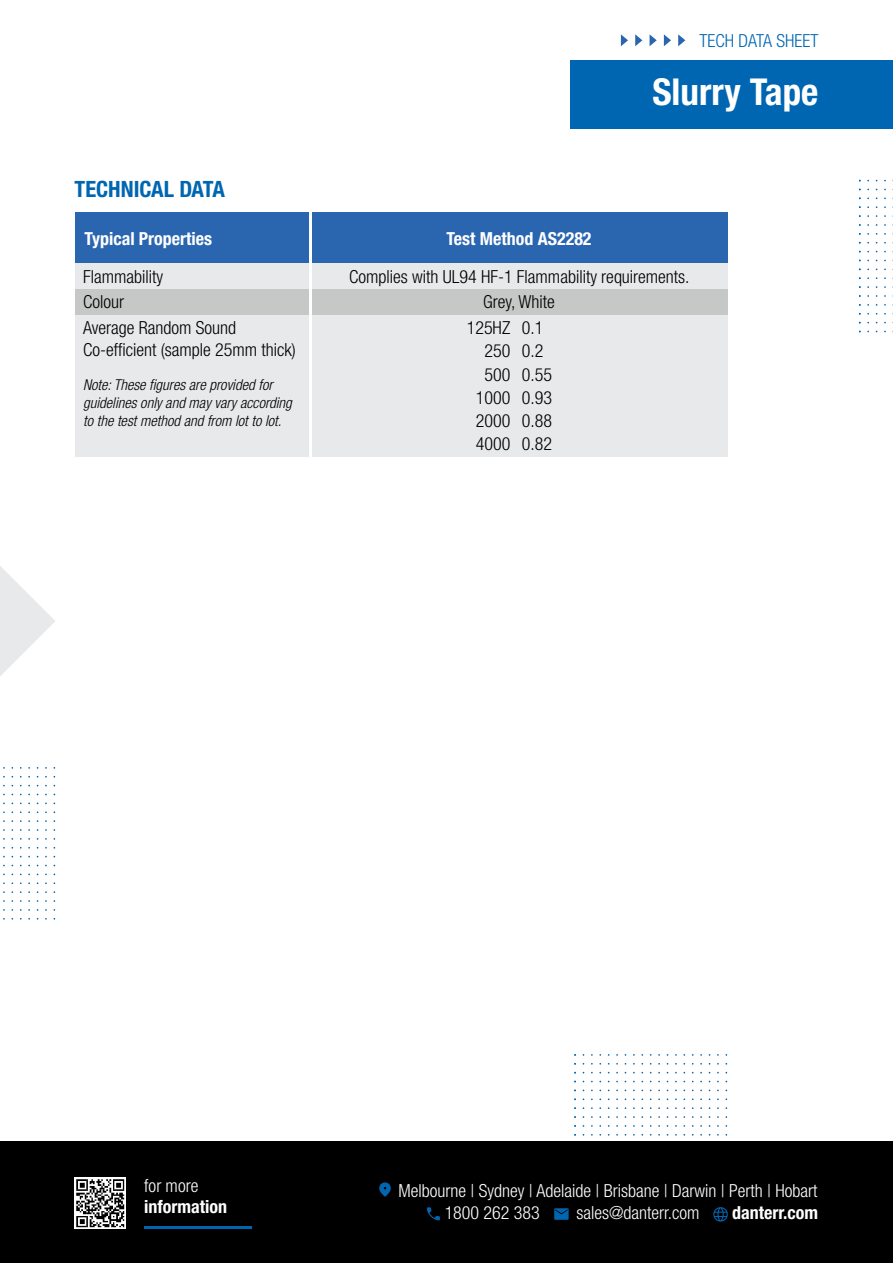
<style>
.page{position:relative;width:893px;height:1263px;background:#fff}
.page>*{position:absolute;margin:0;border:0;box-sizing:border-box;transform-origin:0 0}
.t1{font:700 condensed 37.05px "Helvetica Neue";color:#fff}
.t2{font:700 condensed 22.5px "Helvetica Neue";color:#0066b1}
.t3{font:300 condensed 18px/23.2px "Helvetica Neue";color:#000}
.t4{font:300 condensed 18px/22.5px "Helvetica Neue";color:#fff}
.t5{font:700 condensed 18px "Helvetica Neue";color:#fff}
.t6{font:300 condensed 18px "Helvetica Neue";color:#0066b1}
.t7{font:italic 300 condensed 15px/18px "Helvetica Neue";color:#000}
</style>
<div class="page">
<svg style="left:0;top:566px;width:55px;height:110px"></svg>
<div style="left:75px;top:212px;width:653px;height:26px;background:#2a66b0"></div>
<div style="left:75px;top:238px;width:653px;height:25px;background:#2a66b0"></div>
<div style="left:75px;top:263px;width:653px;height:26px;background:#e8e9ea"></div>
<div style="left:75px;top:289px;width:653px;height:26px;background:#c6c7c7"></div>
<div style="left:75px;top:315px;width:653px;height:141px;background:#e8e9ea"></div>
<hr style="left:309px;top:212px;width:3px;height:244px;background:#fff">
<div style="left:570px;top:60px;width:323px;height:68px;background:#0066b1"></div>
<svg style="left:678px;top:34px;width:7px;height:12px"></svg>
<svg style="left:664px;top:34px;width:7px;height:12px"></svg>
<svg style="left:649px;top:34px;width:8px;height:12px"></svg>
<svg style="left:635px;top:34px;width:7px;height:12px"></svg>
<svg style="left:621px;top:34px;width:7px;height:12px"></svg>
<div style="left:0;top:1141px;width:893px;height:122px;background:#000"></div>
<hr style="left:144px;top:1226px;width:107px;height:3px;background:#0066b1">
<svg style="left:427px;top:1207px;width:13px;height:13px"></svg>
<svg style="left:713px;top:1207px;width:15px;height:14px"></svg>
<svg style="left:379px;top:1182px;width:12px;height:15px"></svg>
<svg style="left:554px;top:1208px;width:15px;height:12px"></svg>
<img style="left:75px;top:1178px;width:51px;height:51px">
<p class="t6" style="left:700px;top:34px;width:120px">TECH DATA SHEET</p>
<p class="t2" style="left:75px;top:180px;width:152px">TECHNICAL DATA</p>
<p class="t5" style="left:84px;top:232px;width:129px">Typical Properties</p>
<p class="t5" style="left:446px;top:232px;width:147px">Test Method AS2282</p>
<h1 class="t1" style="left:652px;top:78px;width:168px">Slurry Tape</h1>
<p class="t3" style="left:83px;top:266px;width:82px">Flammability</p>
<p class="t3" style="left:349px;top:266px;width:342px">Complies with UL94 HF-1 Flammability requirements.</p>
<p class="t3" style="left:83px;top:319px;width:214px;line-height:21.6px">Average Random Sound<br>Co-efficient (sample 25mm thick)</p>
<p class="t3" style="left:83px;top:292px;width:42px">Colour</p>
<p class="t3" style="left:483px;top:292px;width:73px">Grey, White</p>
<p class="t3" style="left:467px;top:318px;width:45px;text-align:right">125HZ<br>250<br>500<br>1000<br>2000<br>4000</p>
<p class="t3" style="left:522px;top:318px;width:32px">0.1<br>0.2<br>0.55<br>0.93<br>0.88<br>0.82</p>
<p class="t7" style="left:83px;top:377px;width:210px">Note: These figures are provided for guidelines only and may vary according to the test method and from lot to lot.</p>
<p class="t4" style="left:144px;top:1175px;width:56px">for more</p>
<p class="t5" style="left:144px;top:1200px;width:84px">information</p>
<p class="t4" style="left:576px;top:1180px;width:242px;text-indent:-178px">Melbourne | Sydney | Adelaide | Brisbane | Darwin | Perth | Hobart sales@danterr.com</p>
<p class="t4" style="left:445px;top:1203px;width:97px">1800 262 383</p>
<p class="t5" style="left:732px;top:1206px;width:87px">danterr.com</p>
</div>
